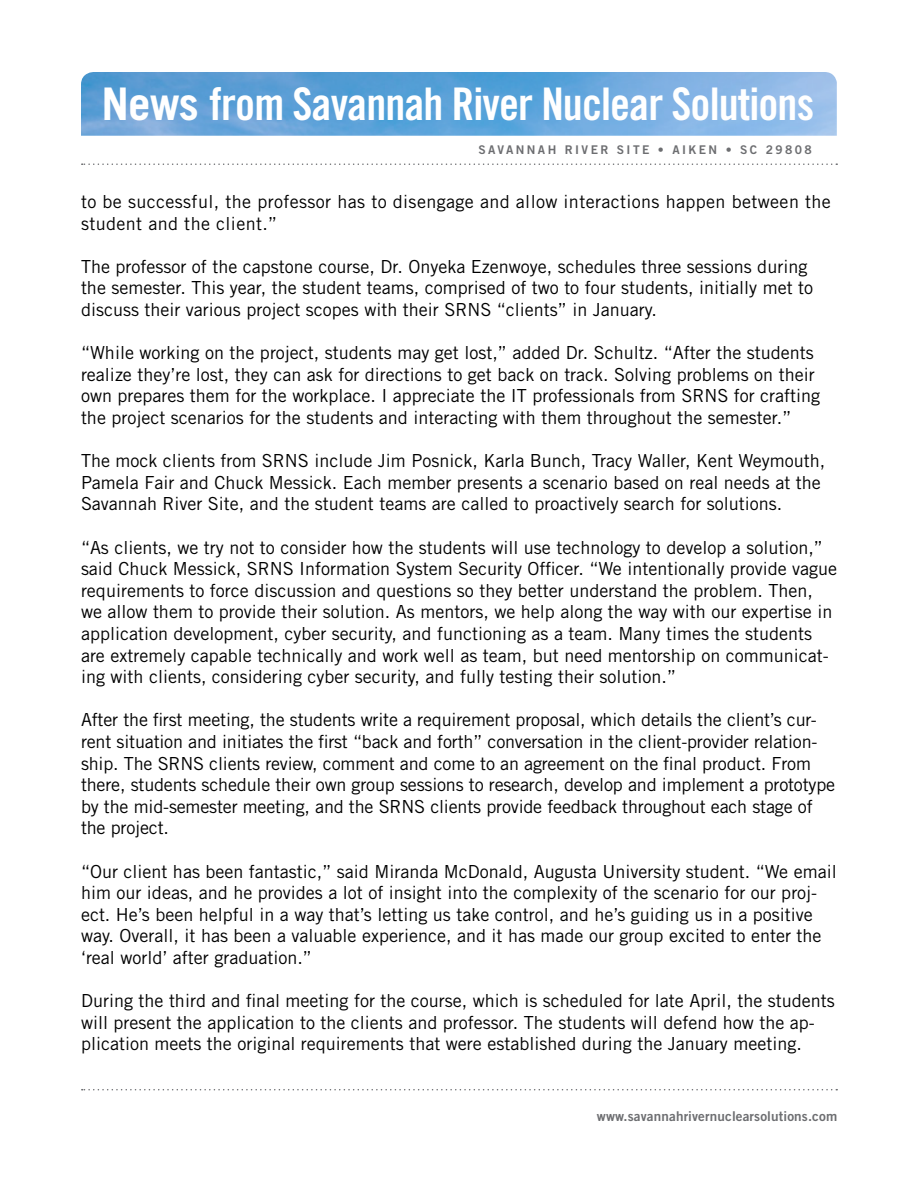
<style>
.page{position:relative;width:918px;height:1188px;background:#fff}
.page>*{position:absolute;margin:0;border:0;box-sizing:border-box;transform-origin:0 0}
.t1{font:45px "Trade Gothic LT Std Bd Cn 20";letter-spacing:-.02em;color:#fff}
.t2{font:18px/21.6px "Trade Gothic LT Std";color:#000}
.t3{font:18px/21.6px "Trade Gothic LT Std";letter-spacing:.02em;color:#000}
.t4{font:13.5px "Trade Gothic LT Std Bd 2";letter-spacing:.01em;color:#6d6e71}
.t5{font:12px "Trade Gothic LT Std Bd 2";letter-spacing:.2em;color:#6d6e71}
.s1{font-family:"Trade Gothic LT Std";font-weight:700}
</style>
<div class="page">
<img style="left:81px;top:72px;width:756px;height:64px">
<svg style="left:82px;top:163px;width:755px;height:2px"></svg>
<svg style="left:82px;top:1089px;width:755px;height:1px"></svg>
<h1 class="t1" style="left:102px;top:77px;width:714px"><span class="s1">News</span> from Savannah River Nuclear Solutions</h1>
<p class="t5" style="left:478px;top:143px;width:335px">SAVANNAH RIVER SITE • AIKEN • SC 29808</p>
<p class="t3" style="left:81px;top:191px;width:751px">to be successful, the professor has to disengage and allow interactions happen between the student and the client.”</p>
<p class="t2" style="left:81px;top:255px;width:734px">The professor of the capstone course, Dr. Onyeka Ezenwoye, schedules three sessions during the semester. This year, the student teams, comprised of two to four students, initially met to discuss their various project scopes with their SRNS “clients” in January.</p>
<p class="t2" style="left:81px;top:342px;width:741px">“While working on the project, students may get lost,” added Dr. Schultz. “After the students realize they’re lost, they can ask for directions to get back on track. Solving problems on their own prepares them for the workplace. I appreciate the IT professionals from SRNS for crafting the project scenarios for the students and interacting with them throughout the semester.”</p>
<p class="t2" style="left:81px;top:450px;width:746px">The mock clients from SRNS include Jim Posnick, Karla Bunch, Tracy Waller, Kent Weymouth,<br>Pamela Fair and Chuck Messick. Each member presents a scenario based on real needs at the<br>Savannah River Site, and the student teams are called to proactively search for solutions.</p>
<p class="t2" style="left:81px;top:536px;width:758px">“As clients, we try not to consider how the students will use technology to develop a solution,” said Chuck Messick, SRNS Information System Security Officer. “We intentionally provide vague requirements to force discussion and questions so they better understand the problem. Then, we allow them to provide their solution. As mentors, we help along the way with our expertise in application development, cyber security, and functioning as a team. Many times the students are extremely capable technically and work well as team, but need mentorship on communicat&shy;ing with clients, considering cyber security, and fully testing their solution.”</p>
<p class="t2" style="left:81px;top:709px;width:756px">After the first meeting, the students write a requirement proposal, which details the client’s cur&shy;rent situation and initiates the first “back and forth” conversation in the client-provider relation&shy;ship. The SRNS clients review, comment and come to an agreement on the final product. From there, students schedule their own group sessions to research, develop and implement a prototype by the mid-semester meeting, and the SRNS clients provide feedback throughout each stage of the project.</p>
<p class="t2" style="left:81px;top:860px;width:757px">“Our client has been fantastic,” said Miranda McDonald, Augusta University student. “We email him our ideas, and he provides a lot of insight into the complexity of the scenario for our proj&shy;ect. He’s been helpful in a way that’s letting us take control, and he’s guiding us in a positive way. Overall, it has been a valuable experience, and it has made our group excited to enter the ‘real world’ after graduation.”</p>
<p class="t2" style="left:81px;top:990px;width:755px">During the third and final meeting for the course, which is scheduled for late April, the students will present the application to the clients and professor. The students will defend how the ap&shy;plication meets the original requirements that were established during the January meeting.</p>
<p class="t4" style="left:597px;top:1107px;width:242px">www.savannahrivernuclearsolutions.com</p>
</div>
